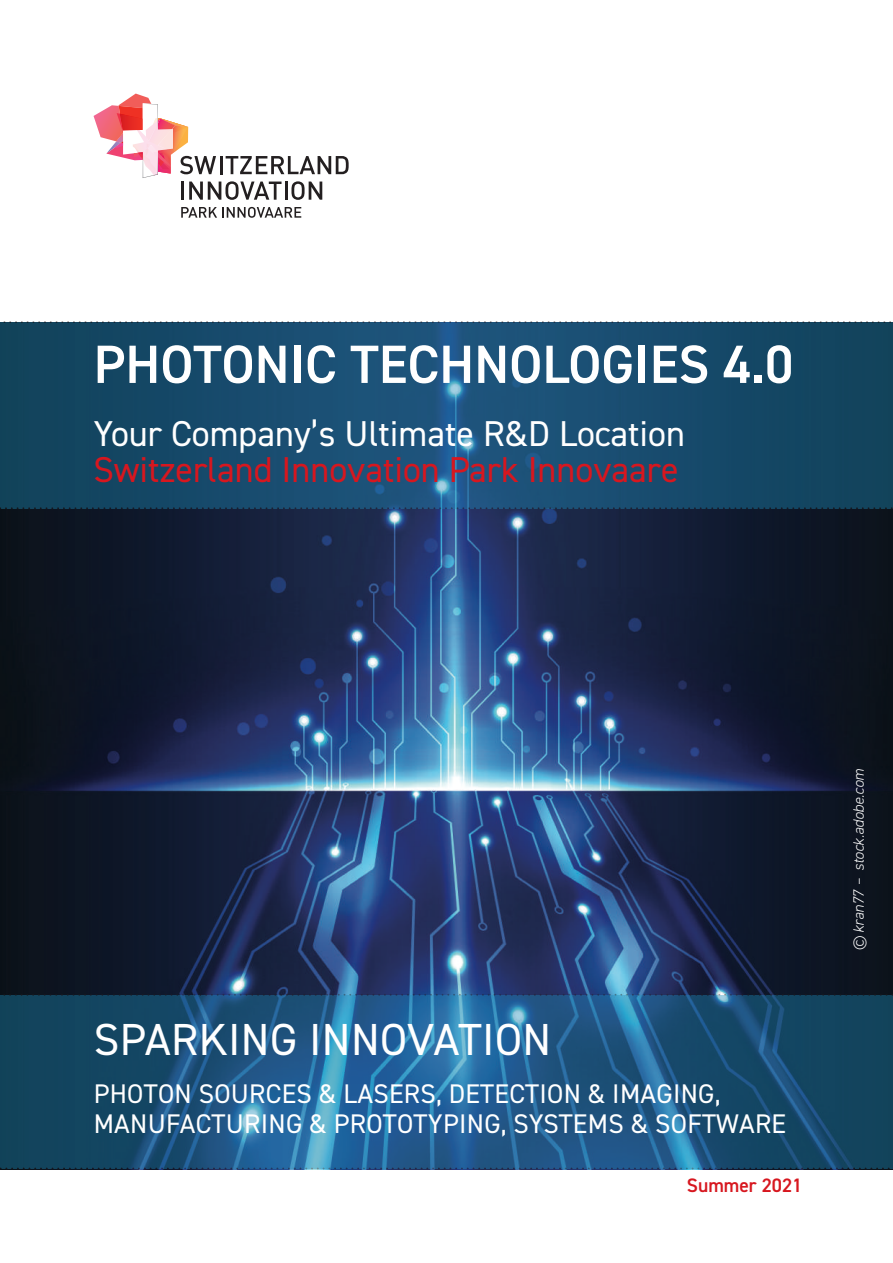
<style>
.page{position:relative;width:893px;height:1263px;background:#fff}
.page>*{position:absolute;margin:0;border:0;box-sizing:border-box;transform-origin:0 0}
.t1{font:600 54px "DIN2014";color:#fff}
.t2{font:45px "DIN2014";letter-spacing:.01em;color:#fff}
.t3{font:36px "DIN2014";color:#d7171f}
.t4{font:36px "DIN2014";color:#fff}
.t5{font:27px/30px "DIN2014";letter-spacing:.01em;color:#fff}
.t6{font:600 19.5px "DIN2014";color:#d7171f}
.t7{font:italic 300 15px "DIN2014";color:#fff}
</style>
<div class="page">
<img style="left:0;top:509px;width:893px;height:485px">
<svg style="left:94px;top:94px;width:255px;height:106px"></svg>
<svg style="left:181px;top:207px;width:120px;height:11px"></svg>
<svg style="left:0;top:323px;width:893px;height:184px;background:#174b6d"></svg>
<svg style="left:0;top:507px;width:893px;height:2px;background:#184261"></svg>
<svg style="left:0;top:321px;width:893px;height:2px"></svg>
<svg style="left:0;top:996px;width:893px;height:171px;background:#1e567f"></svg>
<svg style="left:0;top:1167px;width:893px;height:2px;background:#1f4f75"></svg>
<svg style="left:0;top:994px;width:893px;height:2px;background:#1f4164"></svg>
<h1 class="t1" style="left:94px;top:329px;width:701px">PHOTONIC TECHNOLOGIES 4.0</h1>
<h3 class="t4" style="left:94px;top:411px;width:593px">Your Company’s Ultimate R&amp;D Location</h3>
<h3 class="t3" style="left:94px;top:447px;width:586px">Switzerland Innovation Park Innovaare</h3>
<h2 class="t2" style="left:94px;top:1011px;width:459px">SPARKING INNOVATION</h2>
<p class="t5" style="left:94px;top:1078px;width:694px">PHOTON SOURCES &amp; LASERS, DETECTION &amp; IMAGING,<br>MANUFACTURING &amp; PROTOTYPING, SYSTEMS &amp; SOFTWARE</p>
<p class="t6" style="left:687px;top:1172px;width:117px">Summer 2021</p>
<p class="t7" style="left:849px;top:951px;width:184px;rotate:-90deg">© kran77 – stock.adobe.com</p>
</div>
